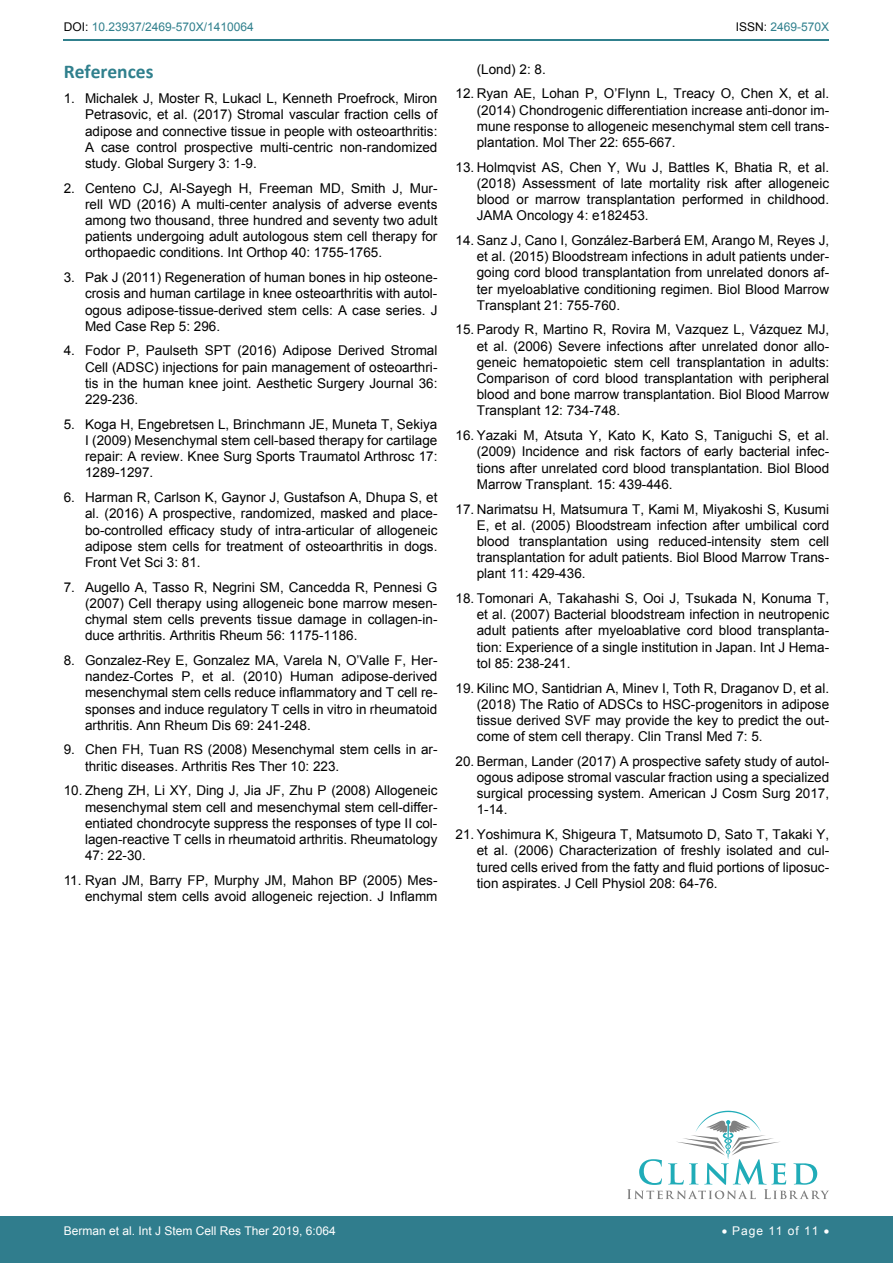
<style>
.page{position:relative;width:893px;height:1263px;background:#fff}
.page>*{position:absolute;margin:0;border:0;box-sizing:border-box;transform-origin:0 0}
.t1{font:700 19.5px "Calibri";color:#30808d}
.t2{font:13.5px/16.2px "Arial";color:#000;text-align:justify}
.t3{font:12px "Arial";color:#30808d}
.t4{font:12px "Arial";color:#fff}
.t5{font:12px "Arial";letter-spacing:.08em;color:#fff}
.s1{color:#000}
</style>
<div class="page">
<hr style="left:64px;top:40px;width:765px;height:1px;background:#30808d">
<div style="left:0;top:1217px;width:893px;height:46px;background:#307d8d"></div>
<svg style="left:627px;top:1111px;width:202px;height:88px"></svg>
<p class="t3" style="left:64px;top:19px;width:192px"><span class="s1">DOI:</span> 10.23937/2469-570X/1410064</p>
<p class="t3" style="left:736px;top:19px;width:95px"><span class="s1">ISSN:</span> 2469-570X</p>
<h1 class="t1" style="left:64px;top:59px;width:91px">References</h1>
<p class="t2" style="left:85px;top:90px;width:354px;text-indent:-21px">1. Michalek J, Moster R, Lukacl L, Kenneth Proefrock, Miron Petrasovic, et al. (2017) Stromal vascular fraction cells of adipose and connective tissue in people with osteoarthritis:<br>A case control prospective multi-centric non-randomized study. Global Surgery 3: 1-9.</p>
<p class="t2" style="left:85px;top:180px;width:354px;text-indent:-21px">2. Centeno CJ, Al-Sayegh H, Freeman MD, Smith J, Mur&shy;rell WD (2016) A multi-center analysis of adverse events among two thousand, three hundred and seventy two adult patients undergoing adult autologous stem cell therapy for orthopaedic conditions. Int Orthop 40: 1755-1765.</p>
<p class="t2" style="left:85px;top:269px;width:354px;text-indent:-21px">3. Pak J (2011) Regeneration of human bones in hip osteone&shy;crosis and human cartilage in knee osteoarthritis with autol&shy;ogous adipose-tissue-derived stem cells: A case series. J Med Case Rep 5: 296.</p>
<p class="t2" style="left:85px;top:343px;width:354px;text-indent:-21px">4. Fodor P, Paulseth SPT (2016) Adipose Derived Stromal Cell (ADSC) injections for pain management of osteoarthri&shy;tis in the human knee joint. Aesthetic Surgery Journal 36:<br>229-236.</p>
<p class="t2" style="left:85px;top:416px;width:354px;text-indent:-21px">5. Koga H, Engebretsen L, Brinchmann JE, Muneta T, Sekiya I (2009) Mesenchymal stem cell-based therapy for cartilage repair: A review. Knee Surg Sports Traumatol Arthrosc 17:<br>1289-1297.</p>
<p class="t2" style="left:85px;top:489px;width:354px;text-indent:-21px">6. Harman R, Carlson K, Gaynor J, Gustafson A, Dhupa S, et al. (2016) A prospective, randomized, masked and place&shy;bo-controlled efficacy study of intra-articular of allogeneic adipose stem cells for treatment of osteoarthritis in dogs.<br>Front Vet Sci 3: 81.</p>
<p class="t2" style="left:85px;top:579px;width:354px;text-indent:-21px">7. Augello A, Tasso R, Negrini SM, Cancedda R, Pennesi G (2007) Cell therapy using allogeneic bone marrow mesen&shy;chymal stem cells prevents tissue damage in collagen-in&shy;duce arthritis. Arthritis Rheum 56: 1175-1186.</p>
<p class="t2" style="left:85px;top:652px;width:354px;text-indent:-21px">8. Gonzalez-Rey E, Gonzalez MA, Varela N, O’Valle F, Her&shy;nandez-Cortes P, et al. (2010) Human adipose-derived mesenchymal stem cells reduce inflammatory and T cell re&shy;sponses and induce regulatory T cells in vitro in rheumatoid arthritis. Ann Rheum Dis 69: 241-248.</p>
<p class="t2" style="left:85px;top:742px;width:354px;text-indent:-21px">9. Chen FH, Tuan RS (2008) Mesenchymal stem cells in ar&shy;thritic diseases. Arthritis Res Ther 10: 223.</p>
<p class="t2" style="left:85px;top:783px;width:354px;text-indent:-21px">10. Zheng ZH, Li XY, Ding J, Jia JF, Zhu P (2008) Allogeneic mesenchymal stem cell and mesenchymal stem cell-differ&shy;entiated chondrocyte suppress the responses of type II col&shy;lagen-reactive T cells in rheumatoid arthritis. Rheumatology 47: 22-30.</p>
<p class="t2" style="left:64px;top:872px;width:375px;text-align:right">11. Ryan JM, Barry FP, Murphy JM, Mahon BP (2005) Mes&shy;enchymal stem cells avoid allogeneic rejection. J Inflamm</p>
<p class="t2" style="left:477px;top:61px;width:71px">(Lond) 2: 8.</p>
<p class="t2" style="left:477px;top:86px;width:354px;text-indent:-21px">12. Ryan AE, Lohan P, O’Flynn L, Treacy O, Chen X, et al. (2014) Chondrogenic differentiation increase anti-donor im&shy;mune response to allogeneic mesenchymal stem cell trans&shy;plantation. Mol Ther 22: 655-667.</p>
<p class="t2" style="left:477px;top:159px;width:354px;text-indent:-21px">13. Holmqvist AS, Chen Y, Wu J, Battles K, Bhatia R, et al. (2018) Assessment of late mortality risk after allogeneic blood or marrow transplantation performed in childhood.<br>JAMA Oncology 4: e182453.</p>
<p class="t2" style="left:477px;top:232px;width:354px;text-indent:-21px">14. Sanz J, Cano I, González-Barberá EM, Arango M, Reyes J, et al. (2015) Bloodstream infections in adult patients under&shy;going cord blood transplantation from unrelated donors af&shy;ter myeloablative conditioning regimen. Biol Blood Marrow Transplant 21: 755-760.</p>
<p class="t2" style="left:477px;top:322px;width:354px;text-indent:-21px">15. Parody R, Martino R, Rovira M, Vazquez L, Vázquez MJ, et al. (2006) Severe infections after unrelated donor allo&shy;geneic hematopoietic stem cell transplantation in adults:<br>Comparison of cord blood transplantation with peripheral blood and bone marrow transplantation. Biol Blood Marrow Transplant 12: 734-748.</p>
<p class="t2" style="left:477px;top:427px;width:354px;text-indent:-21px">16. Yazaki M, Atsuta Y, Kato K, Kato S, Taniguchi S, et al. (2009) Incidence and risk factors of early bacterial infec&shy;tions after unrelated cord blood transplantation. Biol Blood Marrow Transplant. 15: 439-446.</p>
<p class="t2" style="left:477px;top:501px;width:354px;text-indent:-21px">17. Narimatsu H, Matsumura T, Kami M, Miyakoshi S, Kusumi E, et al. (2005) Bloodstream infection after umbilical cord blood transplantation using reduced-intensity stem cell transplantation for adult patients. Biol Blood Marrow Trans&shy;plant 11: 429-436.</p>
<p class="t2" style="left:477px;top:590px;width:354px;text-indent:-21px">18. Tomonari A, Takahashi S, Ooi J, Tsukada N, Konuma T, et al. (2007) Bacterial bloodstream infection in neutropenic adult patients after myeloablative cord blood transplanta&shy;tion: Experience of a single institution in Japan. Int J Hema&shy;tol 85: 238-241.</p>
<p class="t2" style="left:477px;top:680px;width:354px;text-indent:-21px">19. Kilinc MO, Santidrian A, Minev I, Toth R, Draganov D, et al. (2018) The Ratio of ADSCs to HSC-progenitors in adipose tissue derived SVF may provide the key to predict the out&shy;come of stem cell therapy. Clin Transl Med 7: 5.</p>
<p class="t2" style="left:477px;top:753px;width:354px;text-indent:-21px">20. Berman, Lander (2017) A prospective safety study of autol&shy;ogous adipose stromal vascular fraction using a specialized surgical processing system. American J Cosm Surg 2017, 1-14.</p>
<p class="t2" style="left:477px;top:826px;width:354px;text-indent:-21px">21. Yoshimura K, Shigeura T, Matsumoto D, Sato T, Takaki Y, et al. (2006) Characterization of freshly isolated and cul&shy;tured cells erived from the fatty and fluid portions of liposuc&shy;tion aspirates. J Cell Physiol 208: 64-76.</p>
<p class="t4" style="left:64px;top:1223px;width:274px">Berman et al. Int J Stem Cell Res Ther 2019, 6:064</p>
<p class="t5" style="left:722px;top:1223px;width:109px">• Page 11 of 11 •</p>
</div>
